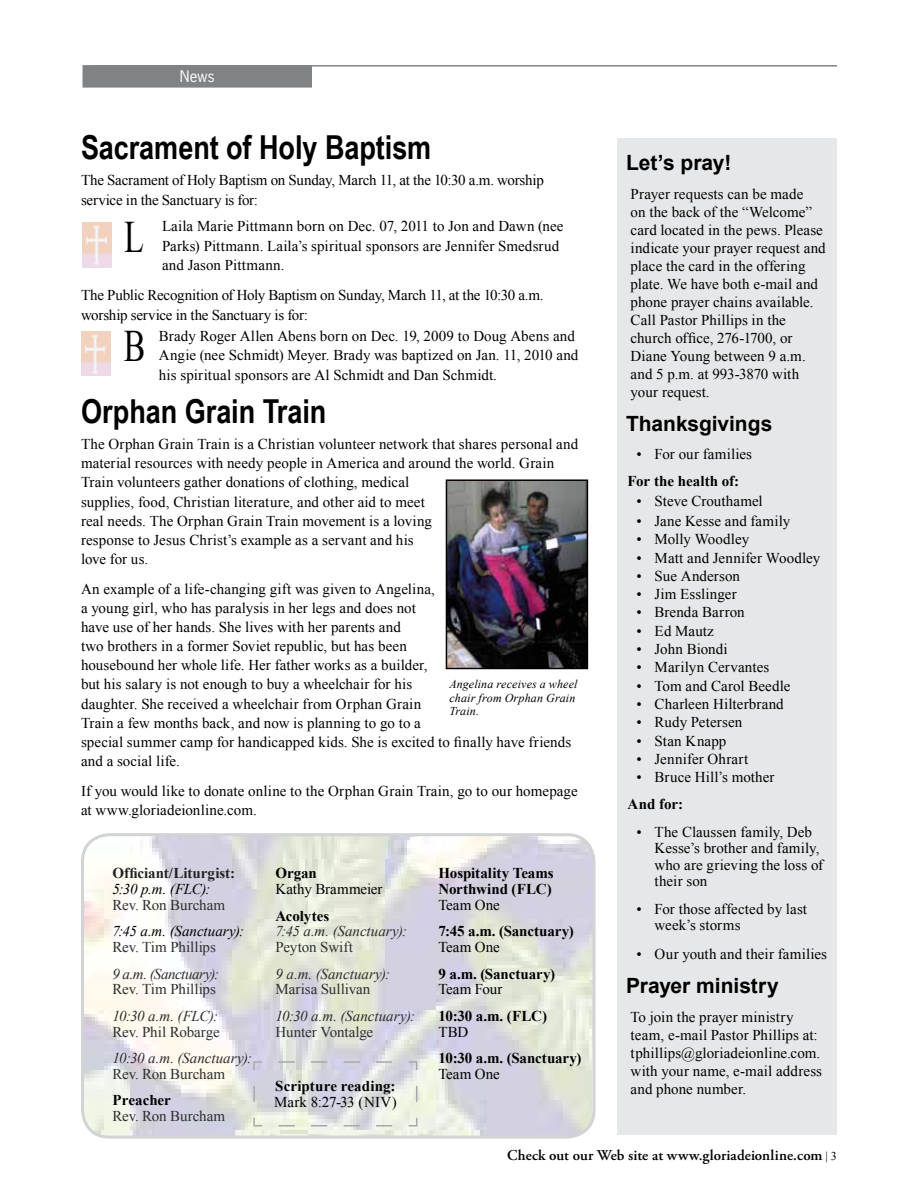
<style>
.page{position:relative;width:918px;height:1188px;background:#fff}
.page>*{position:absolute;margin:0;border:0;box-sizing:border-box;transform-origin:0 0}
.t1{font:45px "Times New Roman";color:#000;scale:.72 1}
.t2{font:700 33px "Arial Narrow";letter-spacing:-.005em;color:#000}
.t3{font:700 21px "Arial";color:#000}
.t4{font:15px/18px "Times New Roman";letter-spacing:.005em;color:#000}
.t5{font:15px/19.5px "Times New Roman";letter-spacing:-.015em;color:#000}
.t6{font:700 15px/15.8px "Times New Roman";letter-spacing:-.005em;color:#000}
.t7{font:15px "Times New Roman";letter-spacing:-.01em;color:#2e2e2f}
.t8{font:italic 15px "Times New Roman";color:#2e2e2f}
.t9{font:600 15px "Adobe Garamond Pro";letter-spacing:.005em;color:#000}
.t10{font:italic 15px "Times New Roman";color:#000}
.t11{font:700 15px "Times New Roman";color:#222223}
.t12{font:italic 15px "Times New Roman";letter-spacing:-.03em;color:#2e2e2f}
.t13{font:15px "News Gothic Std";color:#fff}
.t14{font:italic 12px/13.5px "Times New Roman";letter-spacing:.015em;color:#000}
.s1{font-family:"Times New Roman";font-weight:400;font-size:12px}
</style>
<div class="page">
<hr style="left:94px;top:65px;width:743px;height:2px;background:#808285">
<div style="left:83px;top:66px;width:228px;height:21px;background:#808285"></div>
<div style="left:82px;top:65px;width:230px;height:23px;border:2px solid #808285"></div>
<img style="left:81px;top:332px;width:29px;height:44px">
<img style="left:82px;top:223px;width:30px;height:44px">
<img style="left:83px;top:837px;width:509px;height:298px">
<div style="left:81px;top:833px;width:515px;height:306px;border:3px solid #d1d3d4;border-radius:27px"></div>
<div style="left:617px;top:138px;width:220px;height:997px;background:#e6e7e8"></div>
<svg style="left:253px;top:1061px;width:165px;height:66px;background:#dadedf"></svg>
<img style="left:449px;top:482px;width:136px;height:184px">
<div style="left:446px;top:479px;width:142px;height:190px;border:2px solid #060000"></div>
<p class="t13" style="left:180px;top:67px;width:36px">News</p>
<h2 class="t2" style="left:81px;top:123px;width:352px">Sacrament of Holy Baptism</h2>
<p class="t5" style="left:81px;top:170px;width:464px">The Sacrament of Holy Baptism on Sunday, March 11, at the 10:30 a.m. worship service in the Sanctuary is for:</p>
<p class="t4" style="left:162px;top:216px;width:403px;line-height:19.5px">Laila Marie Pittmann born on Dec. 07, 2011 to Jon and Dawn (nee<br>Parks) Pittmann. Laila’s spiritual sponsors are Jennifer Smedsrud and Jason Pittmann.</p>
<h1 class="t1" style="left:124px;top:206px;width:29px">L</h1>
<p class="t5" style="left:81px;top:285px;width:464px">The Public Recognition of Holy Baptism on Sunday, March 11, at the 10:30 a.m. worship service in the Sanctuary is for:</p>
<h1 class="t1" style="left:124px;top:316px;width:32px">B</h1>
<p class="t4" style="left:159px;top:326px;width:421px;line-height:19.5px">Brady Roger Allen Abens born on Dec. 19, 2009 to Doug Abens and<br>Angie (nee Schmidt) Meyer. Brady was baptized on Jan. 11, 2010 and his spiritual sponsors are Al Schmidt and Dan Schmidt.</p>
<h2 class="t2" style="left:81px;top:387px;width:247px">Orphan Grain Train</h2>
<p class="t4" style="left:81px;top:434px;width:499px;line-height:19.2px">The Orphan Grain Train is a Christian volunteer network that shares personal and material resources with needy people in America and around the world. Grain Train volunteers gather donations of clothing, medical<br>supplies, food, Christian literature, and other aid to meet<br>real needs. The Orphan Grain Train movement is a loving<br>response to Jesus Christ’s example as a servant and his<br>love for us.</p>
<p class="t4" style="left:81px;top:579px;width:492px;line-height:19px">An example of a life-changing gift was given to Angelina,<br>a young girl, who has paralysis in her legs and does not<br>have use of her hands. She lives with her parents and<br>two brothers in a former Soviet republic, but has been<br>housebound her whole life. Her father works as a builder,<br>but his salary is not enough to buy a wheelchair for his<br>daughter. She received a wheelchair from Orphan Grain<br>Train a few months back, and now is planning to go to a<br>special summer camp for handicapped kids. She is excited to finally have friends and a social life.</p>
<p class="t4" style="left:81px;top:781px;width:498px;line-height:19px">If you would like to donate online to the Orphan Grain Train, go to our homepage at www.gloriadeionline.com.</p>
<p class="t14" style="left:449px;top:677px;width:130px">Angelina receives a wheel chair from Orphan Grain<br>Train.</p>
<p class="t11" style="left:112px;top:863px;width:124px">Officiant/Liturgist:</p>
<p class="t10" style="left:112px;top:879px;width:100px">5:30 p.m. (FLC):</p>
<p class="t7" style="left:112px;top:895px;width:114px">Rev. Ron Burcham</p>
<p class="t10" style="left:112px;top:921px;width:133px">7:45 a.m. (Sanctuary):</p>
<p class="t7" style="left:112px;top:937px;width:105px">Rev. Tim Phillips</p>
<p class="t12" style="left:112px;top:963px;width:108px">9 a.m. (Sanctuary):</p>
<p class="t7" style="left:112px;top:979px;width:105px">Rev. Tim Phillips</p>
<p class="t8" style="left:112px;top:1005px;width:107px">10:30 a.m. (FLC):</p>
<p class="t7" style="left:112px;top:1021px;width:109px">Rev. Phil Robarge</p>
<p class="t8" style="left:112px;top:1048px;width:141px">10:30 a.m. (Sanctuary):</p>
<p class="t7" style="left:112px;top:1064px;width:114px">Rev. Ron Burcham</p>
<p class="t6" style="left:112px;top:1092px;width:60px">Preacher</p>
<p class="t7" style="left:112px;top:1106px;width:114px">Rev. Ron Burcham</p>
<p class="t6" style="left:276px;top:865px;width:43px">Organ</p>
<p class="t4" style="left:276px;top:880px;width:109px">Kathy Brammeier</p>
<p class="t6" style="left:276px;top:907px;width:55px">Acolytes</p>
<p class="t8" style="left:276px;top:921px;width:133px">7:45 a.m. (Sanctuary):</p>
<p class="t7" style="left:276px;top:937px;width:79px">Peyton Swift</p>
<p class="t8" style="left:276px;top:963px;width:116px">9 a.m. (Sanctuary):</p>
<p class="t7" style="left:276px;top:979px;width:96px">Marisa Sullivan</p>
<p class="t8" style="left:276px;top:1006px;width:141px">10:30 a.m. (Sanctuary):</p>
<p class="t7" style="left:276px;top:1022px;width:99px">Hunter Vontalge</p>
<p class="t6" style="left:275px;top:1077px;width:122px">Scripture reading:</p>
<p class="t4" style="left:274px;top:1093px;width:124px">Mark 8:27-33 (NIV)</p>
<p class="t6" style="left:439px;top:865px;width:117px">Hospitality Teams<br>Northwind (FLC)</p>
<p class="t4" style="left:439px;top:895px;width:63px">Team One</p>
<p class="t6" style="left:439px;top:923px;width:137px">7:45 a.m. (Sanctuary)</p>
<p class="t4" style="left:439px;top:938px;width:63px">Team One</p>
<p class="t6" style="left:439px;top:965px;width:118px">9 a.m. (Sanctuary)</p>
<p class="t4" style="left:439px;top:980px;width:66px">Team Four</p>
<p class="t6" style="left:439px;top:1008px;width:110px">10:30 a.m. (FLC)</p>
<p class="t4" style="left:439px;top:1022px;width:31px">TBD</p>
<p class="t6" style="left:439px;top:1050px;width:144px">10:30 a.m. (Sanctuary)</p>
<p class="t4" style="left:439px;top:1065px;width:63px">Team One</p>
<h3 class="t3" style="left:626px;top:149px;width:107px">Let’s pray!</h3>
<p class="t4" style="left:631px;top:184px;width:197px">Prayer requests can be made<br>on the back of the “Welcome” card located in the pews. Please indicate your prayer request and place the card in the offering plate. We have both e-mail and phone prayer chains available.<br>Call Pastor Phillips in the church office, 276-1700, or<br>Diane Young between 9 a.m. and 5 p.m. at 993-3870 with your request.</p>
<h3 class="t3" style="left:626px;top:410px;width:148px">Thanksgivings</h3>
<p class="t4" style="left:637px;top:444px;width:117px">• For our families</p>
<p class="t6" style="left:628px;top:473px;width:113px">For the health of:</p>
<p class="t4" style="left:637px;top:492px;width:128px">• Steve Crouthamel</p>
<p class="t4" style="left:637px;top:512px;width:155px">• Jane Kesse and family</p>
<p class="t4" style="left:637px;top:530px;width:114px">• Molly Woodley</p>
<p class="t4" style="left:637px;top:548px;width:185px">• Matt and Jennifer Woodley</p>
<p class="t4" style="left:637px;top:567px;width:105px">• Sue Anderson</p>
<p class="t4" style="left:637px;top:585px;width:102px">• Jim Esslinger</p>
<p class="t4" style="left:637px;top:603px;width:110px">• Brenda Barron</p>
<p class="t4" style="left:637px;top:622px;width:79px">• Ed Mautz</p>
<p class="t4" style="left:637px;top:640px;width:92px">• John Biondi</p>
<p class="t4" style="left:637px;top:658px;width:134px">• Marilyn Cervantes</p>
<p class="t4" style="left:637px;top:676px;width:155px">• Tom and Carol Beedle</p>
<p class="t4" style="left:637px;top:695px;width:149px">• Charleen Hilterbrand</p>
<p class="t4" style="left:637px;top:713px;width:107px">• Rudy Petersen</p>
<p class="t4" style="left:637px;top:731px;width:91px">• Stan Knapp</p>
<p class="t4" style="left:637px;top:750px;width:113px">• Jennifer Ohrart</p>
<p class="t4" style="left:637px;top:768px;width:139px">• Bruce Hill’s mother</p>
<p class="t6" style="left:628px;top:796px;width:57px">And for:</p>
<p class="t4" style="left:655px;top:823px;width:170px;line-height:16.5px;text-indent:-18px">• The Claussen family, Deb<br>Kesse’s brother and family, who are grieving the loss of their son</p>
<p class="t4" style="left:655px;top:900px;width:154px;line-height:16.5px;text-indent:-18px">• For those affected by last week’s storms</p>
<p class="t4" style="left:637px;top:945px;width:192px">• Our youth and their families</p>
<h3 class="t3" style="left:626px;top:972px;width:154px">Prayer ministry</h3>
<p class="t4" style="left:631px;top:1008px;width:193px">To join the prayer ministry team, e-mail Pastor Phillips at: tphillips@gloriadeionline.com. with your name, e-mail address and phone number.</p>
<p class="t9" style="left:507px;top:1147px;width:331px">Check out our Web site at www.gloriadeionline.com <span class="s1">| 3</span></p>
</div>
